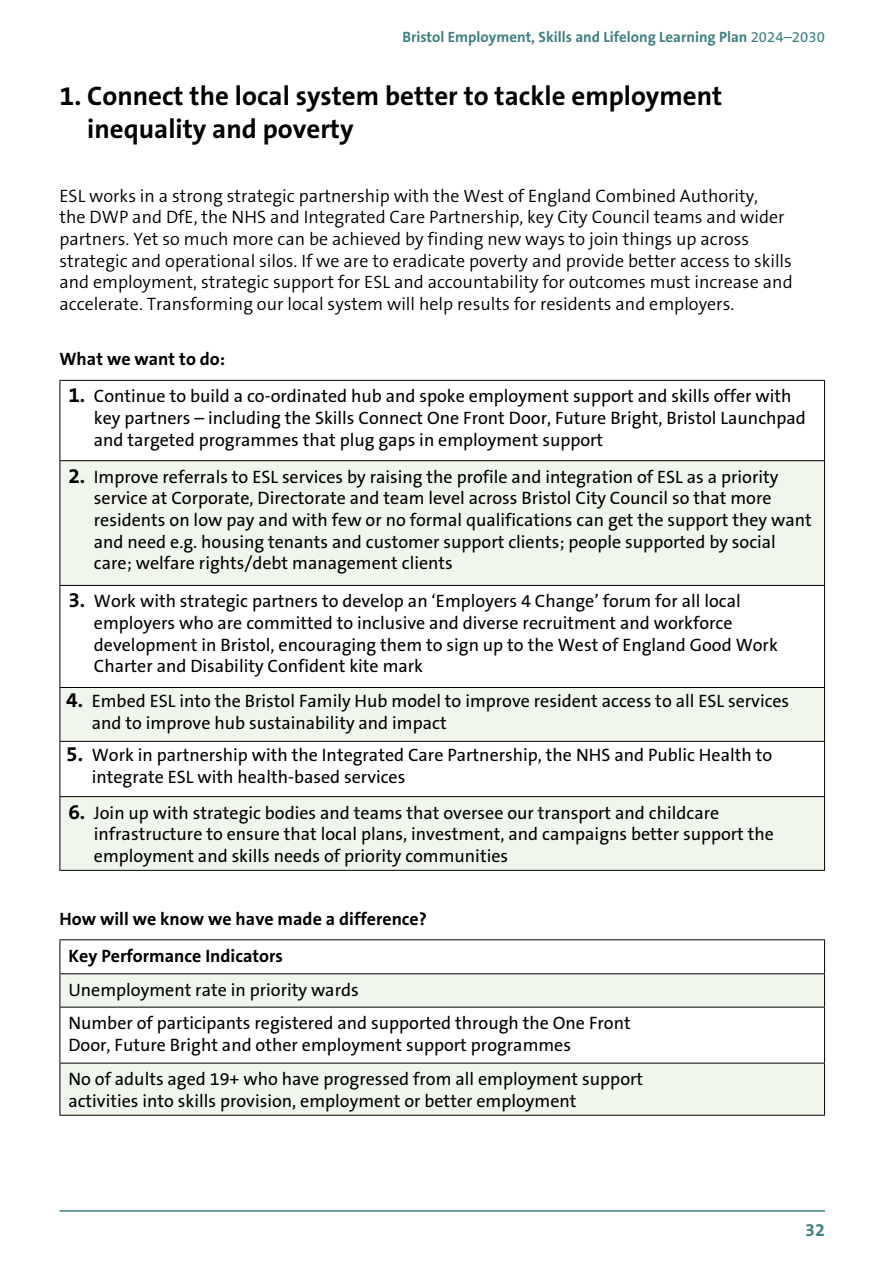
<style>
.page{position:relative;width:893px;height:1263px;background:#fff}
.page>*{position:absolute;margin:0;border:0;box-sizing:border-box;transform-origin:0 0}
.H3_Sub-headings{font:700 27px/32.4px "The Sans B7";color:#000}
.Body_12pt{font:18px/21.6px "The Sans B5 Plain";color:#000}
.Body_12pt-2{font:300 18px/21.6px "The Sans B4";color:#000}
.Body_Bold{font:700 18px "The Sans B7";color:#000}
.t1{font:700 18px "The Sans B7";color:#408080}
.t2{font:700 15px "The Sans B7";color:#408080}
.s1{font-family:"The Sans B5 Plain";font-weight:400}
.s2{font-family:"The Sans B7";font-weight:700;font-size:21px}
</style>
<div class="page">
<hr style="left:60px;top:1210px;width:765px;height:1px;background:#408080">
<div style="left:61px;top:461px;width:763px;height:409px;background:#f1f6ec"></div>
<svg style="left:61px;top:586px;width:763px;height:210px"></svg>
<hr style="left:60px;top:380px;width:765px;height:1px;background:#000">
<hr style="left:60px;top:460px;width:765px;height:1px;background:#000">
<hr style="left:60px;top:741px;width:765px;height:1px;background:#000">
<hr style="left:60px;top:796px;width:765px;height:1px;background:#000">
<hr style="left:60px;top:870px;width:765px;height:1px;background:#000">
<hr style="left:60px;top:381px;width:1px;height:79px;background:#000">
<hr style="left:60px;top:461px;width:1px;height:124px;background:#000">
<hr style="left:60px;top:688px;width:1px;height:53px;background:#000">
<hr style="left:60px;top:742px;width:1px;height:54px;background:#000">
<hr style="left:60px;top:797px;width:1px;height:73px;background:#000">
<hr style="left:824px;top:381px;width:1px;height:79px;background:#000">
<hr style="left:824px;top:461px;width:1px;height:124px;background:#000">
<hr style="left:824px;top:688px;width:1px;height:53px;background:#000">
<hr style="left:824px;top:742px;width:1px;height:54px;background:#000">
<hr style="left:824px;top:797px;width:1px;height:73px;background:#000">
<hr style="left:60px;top:585px;width:765px;height:1px;background:#000">
<hr style="left:60px;top:586px;width:1px;height:101px;background:#000">
<hr style="left:824px;top:586px;width:1px;height:101px;background:#000">
<hr style="left:60px;top:687px;width:765px;height:1px;background:#000">
<div style="left:61px;top:974px;width:763px;height:141px;background:#f1f6ec"></div>
<div style="left:60px;top:1007px;width:765px;height:56px;background:#fff"></div>
<hr style="left:60px;top:973px;width:765px;height:1px;background:#000">
<hr style="left:60px;top:1007px;width:765px;height:1px;background:#000">
<hr style="left:60px;top:1063px;width:765px;height:1px;background:#000">
<hr style="left:60px;top:939px;width:765px;height:1px;background:#000">
<hr style="left:60px;top:940px;width:1px;height:33px;background:#000">
<hr style="left:824px;top:940px;width:1px;height:33px;background:#000">
<hr style="left:60px;top:974px;width:1px;height:33px;background:#000">
<hr style="left:824px;top:974px;width:1px;height:33px;background:#000">
<hr style="left:60px;top:1007px;width:1px;height:56px;background:#000">
<hr style="left:824px;top:1007px;width:1px;height:56px;background:#000">
<hr style="left:60px;top:1063px;width:1px;height:52px;background:#000">
<hr style="left:824px;top:1063px;width:1px;height:52px;background:#000">
<hr style="left:60px;top:1115px;width:765px;height:1px;background:#000">
<p class="t2" style="left:402px;top:29px;width:424px">Bristol Employment, Skills and Lifelong Learning Plan <span class="s1">2024–2030</span></p>
<h3 class="H3_Sub-headings" style="left:87px;top:81px;width:637px;text-indent:-28px">1. Connect the local system better to tackle employment inequality and poverty</h3>
<p class="Body_12pt-2" style="left:60px;top:186px;width:735px">ESL works in a strong strategic partnership with the West of England Combined Authority,<br>the DWP and DfE, the NHS and Integrated Care Partnership, key City Council teams and wider partners. Yet so much more can be achieved by finding new ways to join things up across strategic and operational silos. If we are to eradicate poverty and provide better access to skills and employment, strategic support for ESL and accountability for outcomes must increase and accelerate. Transforming our local system will help results for residents and employers.</p>
<p class="Body_Bold" style="left:60px;top:350px;width:167px">What we want to do:</p>
<p class="Body_12pt" style="left:94px;top:386px;width:713px;text-indent:-26px"><span class="s2">1.</span> Continue to build a co-ordinated hub and spoke employment support and skills offer with key partners – including the Skills Connect One Front Door, Future Bright, Bristol Launchpad and targeted programmes that plug gaps in employment support</p>
<p class="Body_12pt" style="left:94px;top:466px;width:719px;text-indent:-26px"><span class="s2">2.</span> Improve referrals to ESL services by raising the profile and integration of ESL as a priority service at Corporate, Directorate and team level across Bristol City Council so that more residents on low pay and with few or no formal qualifications can get the support they want and need e.g. housing tenants and customer support clients; people supported by social care; welfare rights/debt management clients</p>
<p class="Body_12pt" style="left:94px;top:591px;width:685px;text-indent:-26px"><span class="s2">3.</span> Work with strategic partners to develop an ‘Employers 4 Change’ forum for all local employers who are committed to inclusive and diverse recruitment and workforce development in Bristol, encouraging them to sign up to the West of England Good Work Charter and Disability Confident kite mark</p>
<p class="Body_12pt" style="left:92px;top:691px;width:699px;text-indent:-26px"><span class="s2">4.</span> Embed ESL into the Bristol Family Hub model to improve resident access to all ESL services and to improve hub sustainability and impact</p>
<p class="Body_12pt" style="left:92px;top:745px;width:682px;text-indent:-26px"><span class="s2">5.</span> Work in partnership with the Integrated Care Partnership, the NHS and Public Health to integrate ESL with health-based services</p>
<p class="Body_12pt" style="left:94px;top:802px;width:682px;text-indent:-26px"><span class="s2">6.</span> Join up with strategic bodies and teams that oversee our transport and childcare infrastructure to ensure that local plans, investment, and campaigns better support the employment and skills needs of priority communities</p>
<p class="Body_Bold" style="left:60px;top:909px;width:369px">How will we know we have made a difference?</p>
<p class="Body_Bold" style="left:68px;top:946px;width:216px">Key Performance Indicators</p>
<p class="Body_12pt" style="left:68px;top:979px;width:292px">Unemployment rate in priority wards</p>
<p class="Body_12pt" style="left:68px;top:1013px;width:564px">Number of participants registered and supported through the One Front<br>Door, Future Bright and other employment support programmes</p>
<p class="Body_12pt" style="left:68px;top:1069px;width:576px">No of adults aged 19+ who have progressed from all employment support activities into skills provision, employment or better employment</p>
<p class="t1" style="left:805px;top:1220px;width:21px">32</p>
</div>
